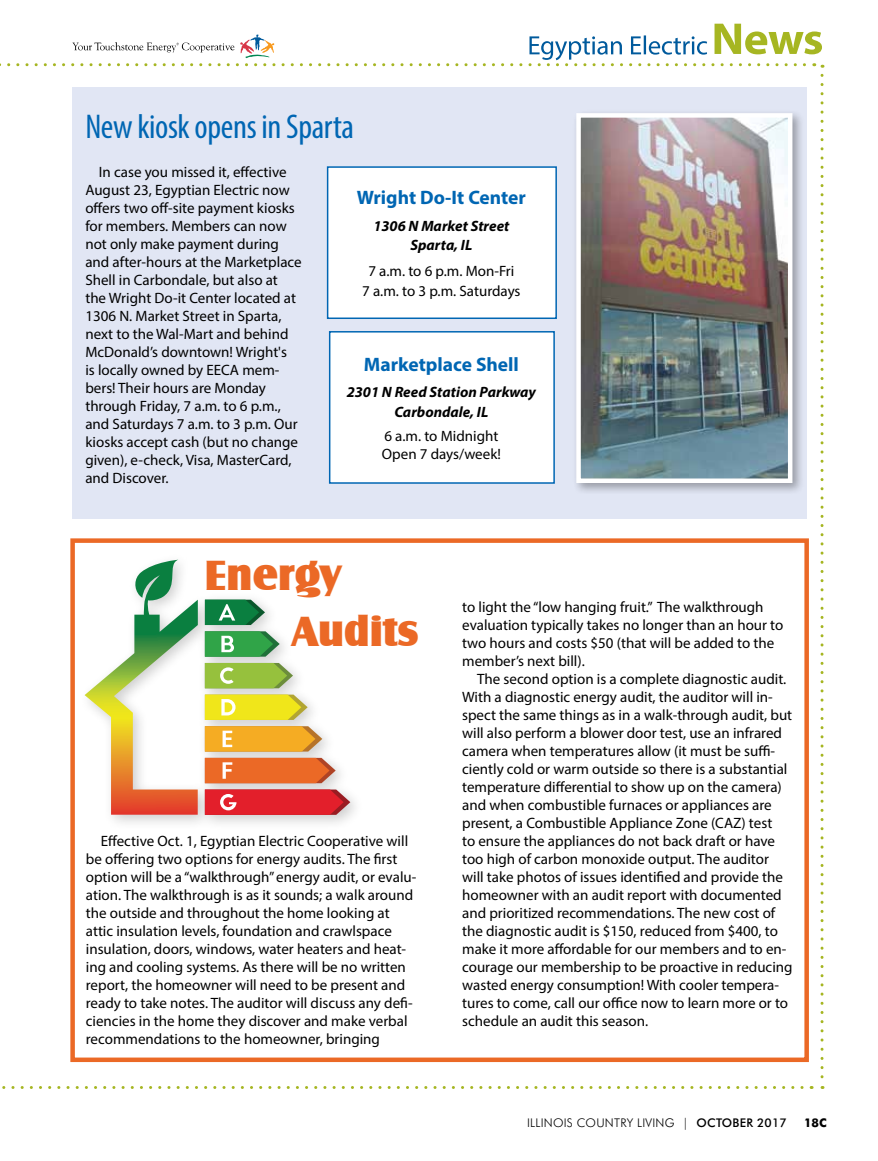
<style>
.page{position:relative;width:878px;height:1161px;background:#fff}
.page>*{position:absolute;margin:0;border:0;box-sizing:border-box;transform-origin:0 0}
.t1{font:43.5px/56.2px "Castle T Ultr";letter-spacing:-.01em;color:#eb6926}
.t2{font:condensed 34.5px "Myriad Pro";letter-spacing:-.01em;color:#0066b3}
.t3{font:700 19.5px "Myriad Pro";color:#0066b3}
.t4{font:15px/18px "Myriad Pro";color:#000}
.t5{font:italic 700 15px/19.5px "Myriad Pro";color:#000;text-align:center}
.t6{font:300 12px "Futura BT";letter-spacing:.02em;color:#000}
.t7{font:700 12px "Futura BT";color:#000}
.s1{font-weight:500}
</style>
<div class="page">
<div style="left:70px;top:538px;width:738px;height:524px;border:4px solid #eb6926"></div>
<div style="left:73px;top:88px;width:733px;height:431px;background:#e1e6f4"></div>
<div style="left:572px;top:109px;width:232px;height:386px;background:#000;opacity:.32"></div>
<img style="left:581px;top:118px;width:206px;height:360px">
<div style="left:576px;top:113px;width:216px;height:370px;border:4px solid #fff"></div>
<div style="left:327px;top:166px;width:230px;height:153px;background:#fff;border:2px solid #0066b3"></div>
<div style="left:329px;top:331px;width:226px;height:153px;background:#fff;border:2px solid #0066b3"></div>
<div style="left:78px;top:552px;width:287px;height:279px;background:#000;opacity:.2"></div>
<svg style="left:205px;top:600px;width:60px;height:25px"></svg>
<svg style="left:205px;top:631px;width:75px;height:26px;background:#51ad65"></svg>
<svg style="left:205px;top:663px;width:88px;height:25px;background:#9ec353"></svg>
<svg style="left:205px;top:695px;width:102px;height:25px;background:#ece334"></svg>
<svg style="left:205px;top:726px;width:117px;height:26px;background:#f0ae37"></svg>
<svg style="left:205px;top:758px;width:130px;height:25px;background:#e87135"></svg>
<svg style="left:205px;top:790px;width:145px;height:25px;background:#e02f3a"></svg>
<svg style="left:85px;top:560px;width:113px;height:255px"></svg>
<svg style="left:2px;top:1086px;width:800px;height:3px"></svg>
<svg style="left:820px;top:75px;width:3px;height:1014px"></svg>
<svg style="left:0;top:24px;width:823px;height:44px"></svg>
<h2 class="t2" style="left:85px;top:106px;width:270px">New kiosk opens in Sparta</h2>
<p class="t4" style="left:85px;top:162px;width:218px;text-indent:14px">In case you missed it, effective<br>August 23, Egyptian Electric now offers two off-site payment kiosks for members. Members can now not only make payment during and after-hours at the Marketplace<br>Shell in Carbondale, but also at the Wright Do-it Center located at<br>1306 N. Market Street in Sparta, next to the Wal-Mart and behind<br>McDonald’s downtown! Wright's<br>is locally owned by EECA mem&shy;bers! Their hours are Monday through Friday, 7 a.m. to 6 p.m., and Saturdays 7 a.m. to 3 p.m. Our kiosks accept cash (but no change given), e-check, Visa, MasterCard, and Discover.</p>
<h3 class="t3" style="left:357px;top:185px;width:171px">Wright Do-It Center</h3>
<p class="t5" style="left:373px;top:215px;width:138px">1306 N Market Street<br>Sparta, IL</p>
<p class="t4" style="left:362px;top:261px;width:160px;line-height:19.5px;text-align:center">7 a.m. to 6 p.m. Mon-Fri<br>7 a.m. to 3 p.m. Saturdays</p>
<h3 class="t3" style="left:364px;top:351px;width:156px">Marketplace Shell</h3>
<p class="t5" style="left:347px;top:382px;width:191px">2301 N Reed Station Parkway<br>Carbondale, IL</p>
<p class="t4" style="left:382px;top:427px;width:120px">6 a.m. to Midnight<br>Open 7 days/week!</p>
<h1 class="t1" style="left:291px;top:547px;width:129px;text-indent:-87px">Energy<br>Audits</h1>
<p class="t4" style="left:86px;top:832px;width:332px;text-indent:15px">Effective Oct. 1, Egyptian Electric Cooperative will be offering two options for energy audits. The first option will be a “walkthrough” energy audit, or evalu&shy;ation. The walkthrough is as it sounds; a walk around the outside and throughout the home looking at attic insulation levels, foundation and crawlspace insulation, doors, windows, water heaters and heat&shy;ing and cooling systems. As there will be no written report, the homeowner will need to be present and ready to take notes. The auditor will discuss any defi&shy;ciencies in the home they discover and make verbal recommendations to the homeowner, bringing</p>
<p class="t4" style="left:462px;top:598px;width:323px">to light the “low hanging fruit.” The walkthrough evaluation typically takes no longer than an hour to two hours and costs $50 (that will be added to the member’s next bill).</p>
<p class="t4" style="left:462px;top:670px;width:332px;text-indent:15px">The second option is a complete diagnostic audit.<br>With a diagnostic energy audit, the auditor will in&shy;spect the same things as in a walk-through audit, but will also perform a blower door test, use an infrared camera when temperatures allow (it must be suffi&shy;ciently cold or warm outside so there is a substantial temperature differential to show up on the camera) and when combustible furnaces or appliances are present, a Combustible Appliance Zone (CAZ) test<br>to ensure the appliances do not back draft or have too high of carbon monoxide output. The auditor will take photos of issues identified and provide the homeowner with an audit report with documented and prioritized recommendations. The new cost of the diagnostic audit is $150, reduced from $400, to make it more affordable for our members and to en&shy;courage our membership to be proactive in reducing wasted energy consumption! With cooler tempera&shy;tures to come, call our office now to learn more or to schedule an audit this season.</p>
<p class="t6" style="left:527px;top:1116px;width:261px">ILLINOIS COUNTRY LIVING | <span class="s1">OCTOBER 2017</span></p>
<p class="t7" style="left:804px;top:1116px;width:24px">18c</p>
</div>
